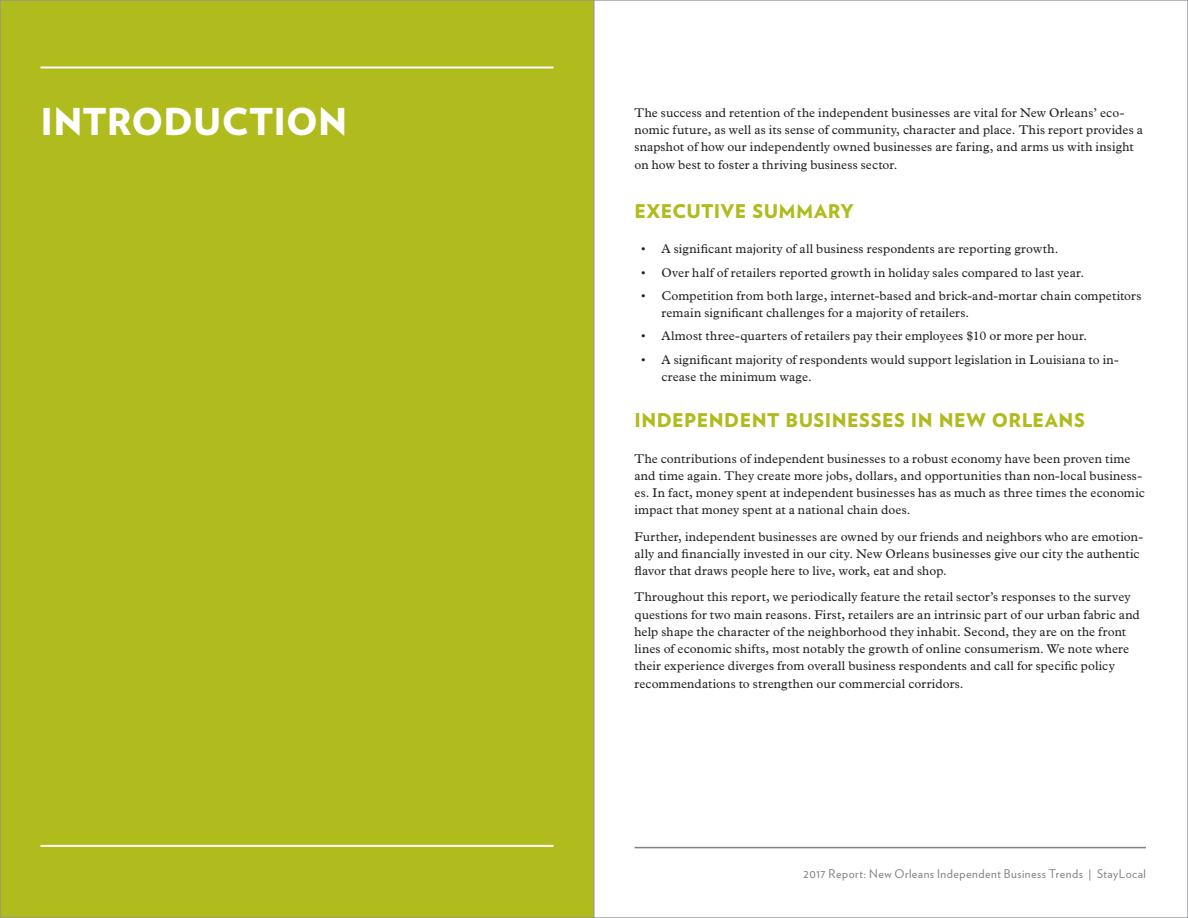
<style>
.page{position:relative;width:1188px;height:918px;background:#fff}
.page>*{position:absolute;margin:0;border:0;box-sizing:border-box;transform-origin:0 0}
.t1{font:900 37.05px "Verlag";letter-spacing:.005em;color:#fff}
.t2{font:900 18.9px "Verlag";letter-spacing:.025em;color:#b0bb1d}
.t3{font:12.75px/17.2px "Plantin Std";letter-spacing:.01em;color:#231f20}
.t4{font:12px "Verlag";letter-spacing:.04em;color:#808285}
</style>
<div class="page">
<hr style="left:634px;top:847px;width:512px;height:1px;background:#808285">
<div style="left:0;top:0;width:594px;height:918px;background:#b0bb1d"></div>
<hr style="left:40px;top:67px;width:514px;height:1px;background:#fff">
<hr style="left:40px;top:845px;width:514px;height:2px;background:#fff">
<hr style="left:594px;top:0;width:1px;height:918px;background:#939598">
<h1 class="t1" style="left:40px;top:91px;width:308px">INTRODUCTION</h1>
<p class="t3" style="left:634px;top:104px;width:510px">The success and retention of the independent businesses are vital for New Orleans’ eco&shy;nomic future, as well as its sense of community, character and place. This report provides a snapshot of how our independently owned businesses are faring, and arms us with insight on how best to foster a thriving business sector.</p>
<h2 class="t2" style="left:634px;top:196px;width:221px">EXECUTIVE SUMMARY</h2>
<p class="t3" style="left:641px;top:241px;width:419px">• A significant majority of all business respondents are reporting growth.</p>
<p class="t3" style="left:641px;top:264px;width:445px">• Over half of retailers reported growth in holiday sales compared to last year.</p>
<p class="t3" style="left:661px;top:287px;width:481px;text-indent:-20px">• Competition from both large, internet-based and brick-and-mortar chain competitors remain significant challenges for a majority of retailers.</p>
<p class="t3" style="left:641px;top:328px;width:447px">• Almost three-quarters of retailers pay their employees $10 or more per hour.</p>
<p class="t3" style="left:661px;top:351px;width:459px;text-indent:-20px">• A significant majority of respondents would support legislation in Louisiana to in&shy;crease the minimum wage.</p>
<h2 class="t2" style="left:634px;top:405px;width:452px">INDEPENDENT BUSINESSES IN NEW ORLEANS</h2>
<p class="t3" style="left:634px;top:450px;width:512px">The contributions of independent businesses to a robust economy have been proven time and time again. They create more jobs, dollars, and opportunities than non-local business&shy;es. In fact, money spent at independent businesses has as much as three times the economic impact that money spent at a national chain does.</p>
<p class="t3" style="left:634px;top:528px;width:510px">Further, independent businesses are owned by our friends and neighbors who are emotion&shy;ally and financially invested in our city. New Orleans businesses give our city the authentic flavor that draws people here to live, work, eat and shop.</p>
<p class="t3" style="left:634px;top:589px;width:507px">Throughout this report, we periodically feature the retail sector’s responses to the survey questions for two main reasons. First, retailers are an intrinsic part of our urban fabric and help shape the character of the neighborhood they inhabit. Second, they are on the front lines of economic shifts, most notably the growth of online consumerism. We note where their experience diverges from overall business respondents and call for specific policy recommendations to strengthen our commercial corridors.</p>
<p class="t4" style="left:804px;top:864px;width:344px">2017 Report: New Orleans Independent Business Trends | StayLocal</p>
</div>
